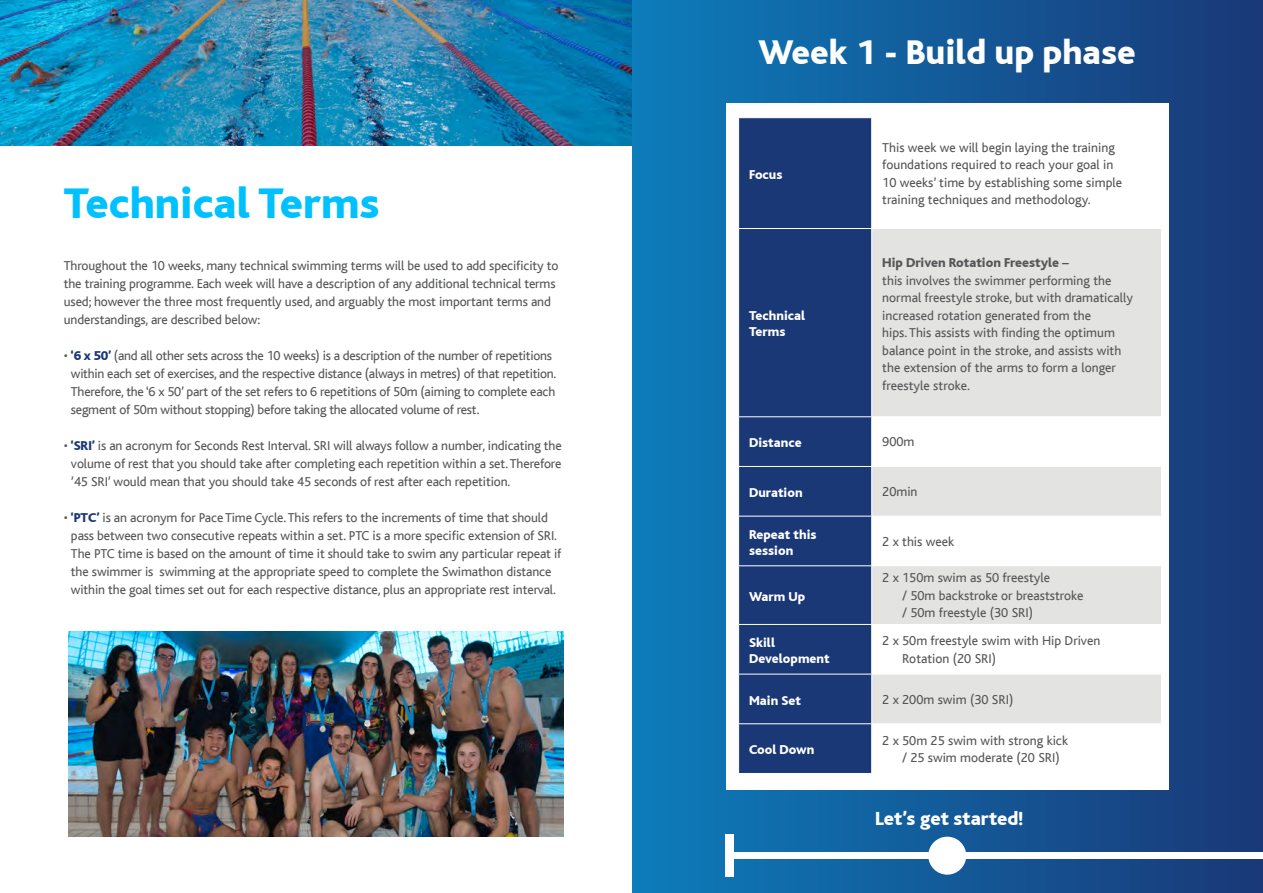
<style>
.page{position:relative;width:1263px;height:893px;background:#fff}
.page>*{position:absolute;margin:0;border:0;box-sizing:border-box;transform-origin:0 0}
.t1{font:800 45px "Bliss";color:#00c1ff}
.t2{font:800 36px "Bliss";color:#fff}
.t3{font:800 19.95px "Bliss";color:#fff}
.t4{font:13.5px/17.5px "Bliss";letter-spacing:-.01em;color:#565758}
.t5{font:800 13.5px/16.2px "Bliss";color:#fff}
.t6{font:800 13.5px "Bliss";color:#565758}
.s1{font-weight:800;color:#1a3776}
</style>
<div class="page">
<svg style="left:631px;top:0;width:632px;height:893px;background:#145b99"></svg>
<div style="left:726px;top:103px;width:442px;height:687px;background:#fff"></div>
<div style="left:739px;top:118px;width:132px;height:655px;background:#1a3776"></div>
<svg style="left:872px;top:229px;width:289px;height:395px;fill:#e3e3e2"></svg>
<div style="left:872px;top:674px;width:289px;height:50px;background:#e3e3e2"></div>
<hr style="left:872px;top:416px;width:290px;height:1px;background:#fff">
<hr style="left:872px;top:466px;width:290px;height:1px;background:#fff">
<hr style="left:872px;top:516px;width:290px;height:1px;background:#fff">
<hr style="left:872px;top:565px;width:290px;height:1px;background:#fff">
<hr style="left:872px;top:674px;width:290px;height:1px;background:#fff">
<hr style="left:872px;top:723px;width:290px;height:1px;background:#fff">
<hr style="left:738px;top:228px;width:134px;height:1px;background:#fff">
<hr style="left:738px;top:416px;width:134px;height:1px;background:#fff">
<hr style="left:738px;top:466px;width:134px;height:1px;background:#fff">
<hr style="left:738px;top:516px;width:134px;height:1px;background:#fff">
<hr style="left:738px;top:565px;width:134px;height:1px;background:#fff">
<hr style="left:738px;top:624px;width:134px;height:1px;background:#fff">
<hr style="left:738px;top:674px;width:134px;height:1px;background:#fff">
<hr style="left:738px;top:723px;width:134px;height:1px;background:#fff">
<div style="left:726px;top:852px;width:537px;height:7px;background:#fff"></div>
<div style="left:928px;top:837px;width:38px;height:38px;background:#fff;border-radius:50%"></div>
<div style="left:726px;top:834px;width:8px;height:43px;background:#fff"></div>
<img style="left:68px;top:631px;width:495px;height:206px">
<img style="left:0;top:0;width:631px;height:146px">
<h1 class="t1" style="left:64px;top:180px;width:317px">Technical Terms</h1>
<p class="t4" style="left:64px;top:257px;width:496px;line-height:18px">Throughout the 10 weeks, many technical swimming terms will be used to add specificity to the training programme. Each week will have a description of any additional technical terms used; however the three most frequently used, and arguably the most important terms and understandings, are described below:</p>
<p class="t4" style="left:71px;top:347px;width:487px;line-height:18px;text-indent:-7px">• <span class="s1">‘6 x 50’</span> (and all other sets across the 10 weeks) is a description of the number of repetitions within each set of exercises, and the respective distance (always in metres) of that repetition.<br>Therefore, the ‘6 x 50’ part of the set refers to 6 repetitions of 50m (aiming to complete each segment of 50m without stopping) before taking the allocated volume of rest.</p>
<p class="t4" style="left:71px;top:437px;width:492px;line-height:18px;text-align:justify;text-indent:-7px">• <span class="s1">‘SRI’</span> is an acronym for Seconds Rest Interval. SRI will always follow a number, indicating the volume of rest that you should take after completing each repetition within a set. Therefore ’45 SRI’ would mean that you should take 45 seconds of rest after each repetition.</p>
<p class="t4" style="left:71px;top:509px;width:492px;line-height:18px;text-indent:-7px">• <span class="s1">‘PTC’</span> is an acronym for Pace Time Cycle. This refers to the increments of time that should pass between two consecutive repeats within a set. PTC is a more specific extension of SRI.<br>The PTC time is based on the amount of time it should take to swim any particular repeat if the swimmer is swimming at the appropriate speed to complete the Swimathon distance within the goal times set out for each respective distance, plus an appropriate rest interval.</p>
<h2 class="t2" style="left:758px;top:34px;width:379px">Week 1 - Build up phase</h2>
<p class="t5" style="left:749px;top:167px;width:35px">Focus</p>
<p class="t5" style="left:749px;top:308px;width:57px">Technical<br>Terms</p>
<p class="t4" style="left:882px;top:139px;width:241px">This week we will begin laying the training foundations required to reach your goal in 10 weeks’ time by establishing some simple training techniques and methodology.</p>
<p class="t6" style="left:882px;top:256px;width:188px">Hip Driven Rotation Freestyle –</p>
<p class="t4" style="left:882px;top:272px;width:252px">this involves the swimmer performing the normal freestyle stroke, but with dramatically increased rotation generated from the<br>hips. This assists with finding the optimum balance point in the stroke, and assists with the extension of the arms to form a longer freestyle stroke.</p>
<p class="t5" style="left:749px;top:435px;width:54px">Distance</p>
<p class="t4" style="left:882px;top:433px;width:34px">900m</p>
<p class="t5" style="left:749px;top:485px;width:55px">Duration</p>
<p class="t4" style="left:882px;top:483px;width:37px">20min</p>
<p class="t5" style="left:749px;top:526px;width:69px">Repeat this session</p>
<p class="t4" style="left:882px;top:533px;width:73px">2 x this week</p>
<p class="t5" style="left:749px;top:589px;width:58px">Warm Up</p>
<p class="t4" style="left:902px;top:569px;width:183px;text-indent:-20px">2 x 150m swim as 50 freestyle<br>/ 50m backstroke or breaststroke / 50m freestyle (30 SRI)</p>
<p class="t5" style="left:749px;top:635px;width:82px">Skill<br>Development</p>
<p class="t4" style="left:902px;top:632px;width:200px;text-indent:-20px">2 x 50m freestyle swim with Hip Driven<br>Rotation (20 SRI)</p>
<p class="t5" style="left:749px;top:692px;width:53px">Main Set</p>
<p class="t4" style="left:882px;top:691px;width:133px">2 x 200m swim (30 SRI)</p>
<p class="t5" style="left:749px;top:742px;width:67px">Cool Down</p>
<p class="t4" style="left:902px;top:732px;width:167px;text-indent:-20px">2 x 50m 25 swim with strong kick / 25 swim moderate (20 SRI)</p>
<h3 class="t3" style="left:875px;top:808px;width:150px">Let’s get started!</h3>
</div>
